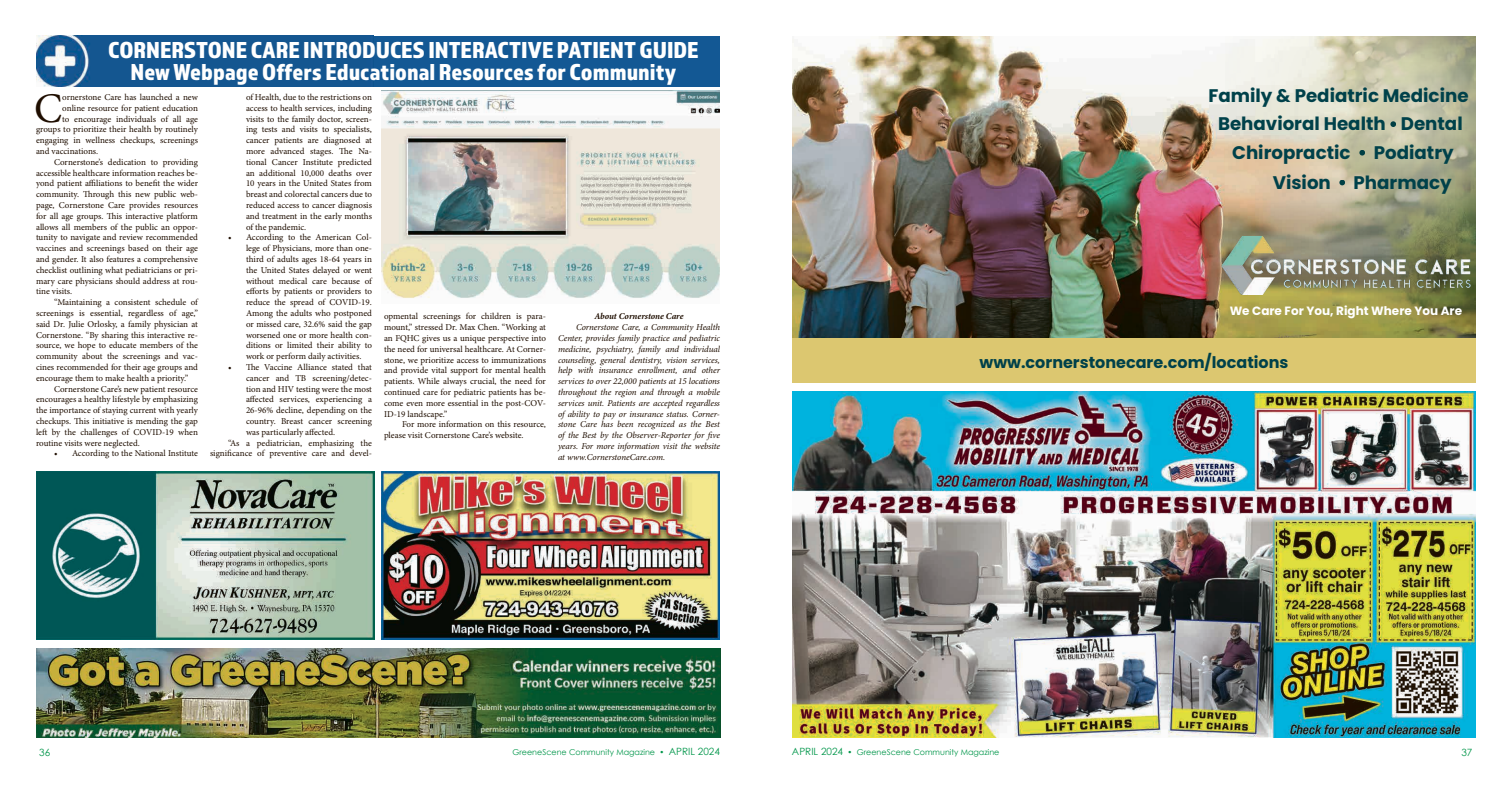
<style>
.page{position:relative;width:1512px;height:792px;background:#fff}
.page>*{position:absolute;margin:0;border:0;box-sizing:border-box;transform-origin:0 0}
.t1{font:42.2px "Minion Pro";color:#1f0e00}
.t2{font:24px/22px "Almaq Refined";color:#fff;text-align:center}
.t3{font:700 18.2px/28.5px "Poppins";color:#00414a;text-align:center}
.t4{font:700 16px "Poppins";color:#00414a}
.t5{font:700 12px "Poppins";color:#fff}
.t6{font:10px "Century Gothic";color:#00964a}
.t7{font:9px/10.8px "Minion Pro";color:#1f0e00;text-align:justify}
.t8{font:italic 9px/10.8px "Minion Pro";letter-spacing:-.01em;color:#1f0e00;text-align:justify}
.t9{font:italic 700 9px "Minion Pro";letter-spacing:-.005em;color:#1f0e00}
.t10{font:8px "Century Gothic";color:#00964a}
.s1{font-size:10px}
</style>
<div class="page">
<div style="left:36px;top:36px;width:684px;height:50px;background:#135894"></div>
<img style="left:36px;top:36px;width:54px;height:50px">
<img style="left:382px;top:91px;width:338px;height:207px">
<img style="left:36px;top:471px;width:338px;height:169px">
<img style="left:382px;top:471px;width:338px;height:169px">
<img style="left:792px;top:36px;width:684px;height:302px">
<div style="left:792px;top:338px;width:684px;height:44px;background:#dcc770"></div>
<img style="left:1226px;top:36px;width:250px;height:287px">
<img style="left:1216px;top:257px;width:260px;height:37px">
<img style="left:1222px;top:236px;width:52px;height:59px">
<svg style="left:1390px;top:121px;width:6px;height:6px"></svg>
<svg style="left:1359px;top:150px;width:6px;height:6px"></svg>
<svg style="left:1339px;top:180px;width:6px;height:5px"></svg>
<img style="left:36px;top:648px;width:684px;height:90px">
<img style="left:792px;top:391px;width:684px;height:347px">
<h2 class="t2" style="left:108px;top:38px;width:592px">CORNERSTONE CARE INTRODUCES INTERACTIVE PATIENT GUIDE<br>New Webpage Offers Educational Resources for Community</h2>
<h1 class="t1" style="left:34px;top:80px;width:30px">C</h1>
<p class="t7" style="left:62px;top:92px;width:137px">ornerstone Care has launched a new</p>
<p class="t7" style="left:62px;top:103px;width:137px">online resource for patient education</p>
<p class="t7" style="left:62px;top:113px;width:137px">to encourage individuals of all age</p>
<p class="t7" style="left:36px;top:124px;width:163px">groups to prioritize their health by routinely</p>
<p class="t7" style="left:36px;top:135px;width:163px">engaging in wellness checkups, screenings</p>
<p class="t7" style="left:36px;top:146px;width:64px">and vaccinations.</p>
<p class="t7" style="left:54px;top:157px;width:145px">Cornerstone’s dedication to providing</p>
<p class="t7" style="left:36px;top:167px;width:164px">accessible healthcare information reaches be-</p>
<p class="t7" style="left:36px;top:178px;width:164px">yond patient affiliations to benefit the wider</p>
<p class="t7" style="left:36px;top:189px;width:163px">community. Through this new public web-</p>
<p class="t7" style="left:36px;top:200px;width:163px">page, Cornerstone Care provides resources</p>
<p class="t7" style="left:36px;top:211px;width:163px">for all age groups. This interactive platform</p>
<p class="t7" style="left:36px;top:221px;width:163px">allows all members of the public an oppor-</p>
<p class="t7" style="left:36px;top:232px;width:163px">tunity to navigate and review recommended</p>
<p class="t7" style="left:36px;top:243px;width:163px">vaccines and screenings based on their age</p>
<p class="t7" style="left:36px;top:254px;width:164px">and gender. It also features a comprehensive</p>
<p class="t7" style="left:36px;top:265px;width:163px">checklist outlining what pediatricians or pri-</p>
<p class="t7" style="left:36px;top:275px;width:164px">mary care physicians should address at rou-</p>
<p class="t7" style="left:36px;top:286px;width:38px">tine visits.</p>
<p class="t7" style="left:54px;top:297px;width:145px">“Maintaining a consistent schedule of</p>
<p class="t7" style="left:36px;top:308px;width:163px">screenings is essential, regardless of age,”</p>
<p class="t7" style="left:36px;top:319px;width:164px">said Dr. Julie Orlosky, a family physician at</p>
<p class="t7" style="left:36px;top:329px;width:163px">Cornerstone. “By sharing this interactive re-</p>
<p class="t7" style="left:36px;top:340px;width:163px">source, we hope to educate members of the</p>
<p class="t7" style="left:36px;top:351px;width:163px">community about the screenings and vac-</p>
<p class="t7" style="left:36px;top:362px;width:163px">cines recommended for their age groups and</p>
<p class="t7" style="left:36px;top:373px;width:154px">encourage them to make health a priority.”</p>
<p class="t7" style="left:54px;top:383px;width:145px">Cornerstone Care’s new patient resource</p>
<p class="t7" style="left:36px;top:394px;width:164px">encourages a healthy lifestyle by emphasizing</p>
<p class="t7" style="left:36px;top:405px;width:163px">the importance of staying current with yearly</p>
<p class="t7" style="left:36px;top:416px;width:163px">checkups. This initiative is mending the gap</p>
<p class="t7" style="left:36px;top:427px;width:163px">left by the challenges of COVID-19 when</p>
<p class="t7" style="left:36px;top:437px;width:105px">routine visits were neglected.</p>
<p class="t7" style="left:54px;top:448px;width:146px">• According to the National Institute</p>
<p class="t7" style="left:246px;top:92px;width:128px">of Health, due to the restrictions on access to health services, including visits to the family doctor, screen&shy;ing tests and visits to specialists, cancer patients are diagnosed at more advanced stages. The Na&shy;tional Cancer Institute predicted an additional 10,000 deaths over 10 years in the United States from breast and colorectal cancers due to reduced access to cancer diagnosis and treatment in the early months of the pandemic.</p>
<p class="t7" style="left:246px;top:232px;width:128px;text-indent:-18px">• According to the American Col&shy;lege of Physicians, more than one&shy;third of adults ages 18-64 years in the United States delayed or went without medical care because of efforts by patients or providers to reduce the spread of COVID-19.<br>Among the adults who postponed or missed care, 32.6% said the gap worsened one or more health con&shy;ditions or limited their ability to work or perform daily activities.</p>
<p class="t7" style="left:228px;top:362px;width:145px">• The Vaccine Alliance stated that</p>
<p class="t7" style="left:246px;top:373px;width:127px">cancer and TB screening/detec-</p>
<p class="t7" style="left:246px;top:383px;width:128px">tion and HIV testing were the most</p>
<p class="t7" style="left:246px;top:394px;width:127px">affected services, experiencing a</p>
<p class="t7" style="left:246px;top:405px;width:127px">26-96% decline, depending on the</p>
<p class="t7" style="left:246px;top:416px;width:127px">country. Breast cancer screening</p>
<p class="t7" style="left:246px;top:427px;width:91px">was particularly affected.</p>
<p class="t7" style="left:228px;top:437px;width:145px">“As a pediatrician, emphasizing the</p>
<p class="t7" style="left:210px;top:448px;width:163px">significance of preventive care and devel-</p>
<p class="t7" style="left:384px;top:311px;width:164px">opmental screenings for children is para&shy;mount,” stressed Dr. Max Chen. “Working at an FQHC gives us a unique perspective into the need for universal healthcare. At Corner&shy;stone, we prioritize access to immunizations and provide vital support for mental health patients. While always crucial, the need for continued care for pediatric patients has be&shy;come even more essential in the post-COV-ID-19 landscape.”</p>
<p class="t7" style="left:384px;top:419px;width:163px;text-indent:18px">For more information on this resource, please visit Cornerstone Care’s website.</p>
<p class="t9" style="left:594px;top:310px;width:91px">About Cornerstone Care</p>
<p class="t8" style="left:558px;top:322px;width:164px;text-indent:18px">Cornerstone Care, a Community Health Center, provides family practice and pediatric medicine, psychiatry, family and individual counseling, general dentistry, vision services, help with insurance enrollment, and other services to over 22,000 patients at 15 locations throughout the region and through a mobile services unit. Patients are accepted regardless of ability to pay or insurance status. Corner&shy;stone Care has been recognized as the Best of the Best by the Observer-Reporter for five years. For more information visit the website at www.CornerstoneCare.com.</p>
<h3 class="t3" style="left:1208px;top:81px;width:262px">Family &amp; Pediatric Medicine<br>Behavioral Health Dental</h3>
<h3 class="t3" style="left:1232px;top:138px;width:120px">Chiropractic</h3>
<h3 class="t3" style="left:1354px;top:138px;width:102px;line-height:29.8px;text-align:right">Podiatry<br>Pharmacy</h3>
<h3 class="t3" style="left:1273px;top:168px;width:60px">Vision</h3>
<h3 class="t5" style="left:1230px;top:304px;width:234px">We Care For You, Right Where You Are</h3>
<h3 class="t4" style="left:980px;top:353px;width:310px">www.cornerstonecare.com/locations</h3>
<p class="t6" style="left:39px;top:746px;width:13px">36</p>
<p class="t10" style="left:513px;top:747px;width:209px">GreeneScene Community Magazine • <span class="s1">APRIL 2024</span></p>
<p class="t10" style="left:792px;top:747px;width:209px"><span class="s1">APRIL 2024</span> • GreeneScene Community Magazine</p>
<p class="t6" style="left:1461px;top:746px;width:13px">37</p>
</div>
